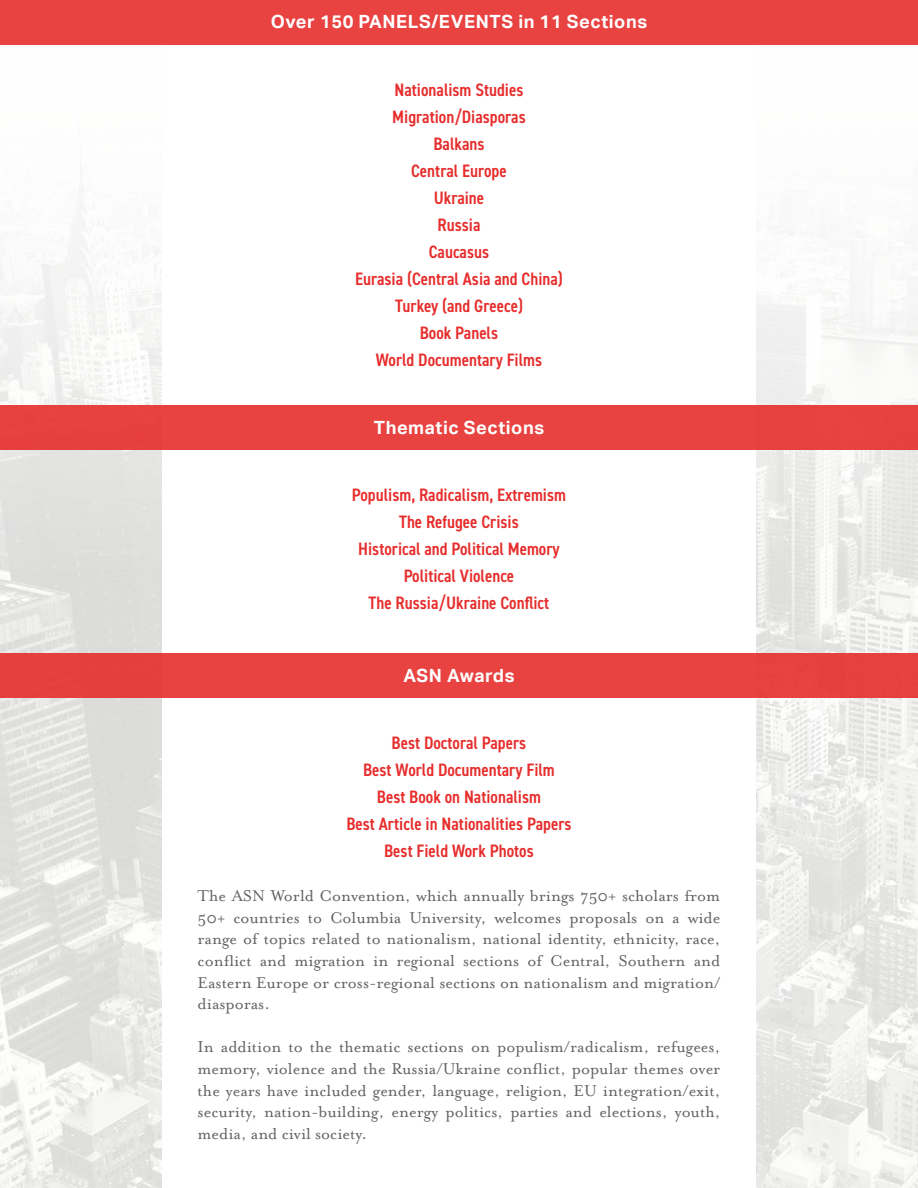
<style>
.page{position:relative;width:918px;height:1188px;background:#fff}
.page>*{position:absolute;margin:0;border:0;box-sizing:border-box;transform-origin:0 0}
.t1{font:700 18.15px "Aktiv Grotesk";letter-spacing:.03em;color:#fff}
.t2{font:18px/21.6px "Mrs Eaves OT";color:#636161;text-align:justify}
.t3{font:600 condensed 18px/27px "DIN2014";color:#e62d2c;text-align:center}
</style>
<div class="page">
<img style="left:0;top:44px;width:918px;height:1144px">
<div style="left:162px;top:0;width:594px;height:1188px;background:#fff"></div>
<div style="left:0;top:0;width:918px;height:44px;background:#e84241"></div>
<div style="left:0;top:406px;width:918px;height:44px;background:#e84241"></div>
<div style="left:0;top:654px;width:918px;height:44px;background:#e84241"></div>
<p class="t1" style="left:271px;top:10px;width:378px">Over 150 PANELS/EVENTS in 11 Sections</p>
<p class="t3" style="left:355px;top:75px;width:209px">Nationalism Studies<br>Migration/Diasporas<br>Balkans<br>Central Europe<br>Ukraine<br>Russia<br>Caucasus<br>Eurasia (Central Asia and China)<br>Turkey (and Greece)<br>Book Panels<br>World Documentary Films</p>
<p class="t1" style="left:374px;top:416px;width:172px">Thematic Sections</p>
<p class="t3" style="left:352px;top:481px;width:216px">Populism, Radicalism, Extremism<br>The Refugee Crisis<br>Historical and Political Memory<br>Political Violence<br>The Russia/Ukraine Conflict</p>
<p class="t1" style="left:403px;top:664px;width:113px">ASN Awards</p>
<p class="t3" style="left:346px;top:729px;width:227px">Best Doctoral Papers<br>Best World Documentary Film<br>Best Book on Nationalism<br>Best Article in Nationalities Papers<br>Best Field Work Photos</p>
<p class="t2" style="left:198px;top:885px;width:524px">The ASN World Convention, which annually brings 750+ scholars from 50+ countries to Columbia University, welcomes proposals on a wide range of topics related to nationalism, national identity, ethnicity, race, conflict and migration in regional sections of Central, Southern and Eastern Europe or cross-regional sections on nationalism and migration/ diasporas.</p>
<p class="t2" style="left:198px;top:1037px;width:524px">In addition to the thematic sections on populism/radicalism, refugees, memory, violence and the Russia/Ukraine conflict, popular themes over the years have included gender, language, religion, EU integration/exit, security, nation-building, energy politics, parties and elections, youth, media, and civil society.</p>
</div>
